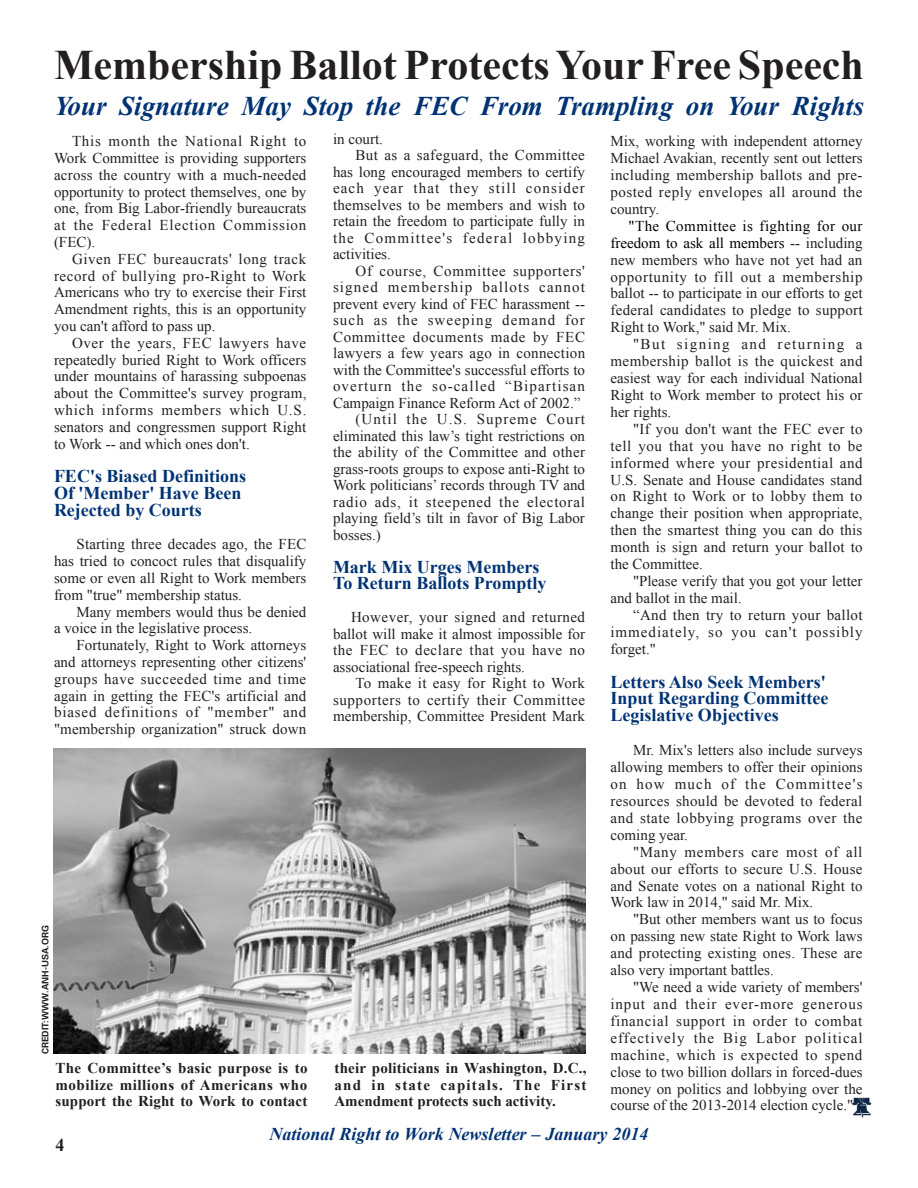
<style>
.page{position:relative;width:918px;height:1188px;background:#fff}
.page>*{position:absolute;margin:0;border:0;box-sizing:border-box;transform-origin:0 0}
.Head_2{font:700 42px "Times New Roman";color:#231f20}
.Head_2-2{font:italic 700 27px "Times New Roman";color:#013374}
.Body_Text{font:700 18px/17px "Times New Roman";color:#013374}
.t1{font:italic 700 18px "Times New Roman";color:#013374}
.t2{font:700 18px "Times New Roman";color:#231f20}
.Body_Text-2{font:15px/17px "Times New Roman";color:#231f20;text-align:justify}
.captions{font:700 15px/16.5px "Times New Roman";letter-spacing:.01em;color:#231f20;text-align:justify}
.photo_credit{font:700 9px "Univers LT Std";color:#231f20}
.s1{color:#000}
</style>
<div class="page">
<img style="left:852px;top:1097px;width:20px;height:21px">
<img style="left:54px;top:748px;width:531px;height:305px">
<p class="Head_2" style="left:54px;top:36px;width:811px">Membership Ballot Protects Your Free Speech</p>
<p class="Head_2-2" style="left:54px;top:87px;width:811px">Your Signature May Stop the FEC From Trampling on Your Rights</p>
<p class="Body_Text-2" style="left:54px;top:133px;width:254px;text-indent:18px">This month the National Right to Work Committee is providing supporters across the country with a much-needed opportunity to protect themselves, one by one, from Big Labor-friendly bureaucrats at the Federal Election Commission (FEC).</p>
<p class="Body_Text-2" style="left:54px;top:250px;width:254px;text-indent:18px">Given FEC bureaucrats' long track record of bullying pro-Right to Work Americans who try to exercise their First Amendment rights, this is an opportunity you can't afford to pass up.</p>
<p class="Body_Text-2" style="left:54px;top:334px;width:254px;text-indent:18px">Over the years, FEC lawyers have repeatedly buried Right to Work officers under mountains of harassing subpoenas about the Committee's survey program, which informs members which U.S. senators and congressmen support Right to Work -- and which ones don't.</p>
<p class="Body_Text" style="left:54px;top:467px;width:194px">FEC's Biased Definitions<br>Of 'Member' Have Been<br>Rejected by Courts</p>
<p class="Body_Text-2" style="left:54px;top:536px;width:254px;text-indent:22px">Starting three decades ago, the FEC has tried to concoct rules that disqualify some or even all Right to Work members from "true" membership status.</p>
<p class="Body_Text-2" style="left:54px;top:603px;width:254px;text-indent:22px">Many members would thus be denied a voice in the legislative process.</p>
<p class="Body_Text-2" style="left:54px;top:637px;width:254px;text-indent:22px">Fortunately, Right to Work attorneys and attorneys representing other citizens' groups have succeeded time and time again in getting the FEC's artificial and biased definitions of "member" and "membership organization" struck down</p>
<p class="Body_Text-2" style="left:333px;top:130px;width:51px">in court.</p>
<p class="Body_Text-2" style="left:333px;top:147px;width:254px;line-height:16.5px;text-indent:22px">But as a safeguard, the Committee has long encouraged members to certify each year that they still consider themselves to be members and wish to retain the freedom to participate fully in the Committee's federal lobbying activities.</p>
<p class="Body_Text-2" style="left:333px;top:262px;width:254px;line-height:16.5px;text-indent:22px">Of course, Committee supporters' signed membership ballots cannot prevent every kind of FEC harassment -- such as the sweeping demand for Committee documents made by FEC lawyers a few years ago in connection with the Committee's successful efforts to overturn the so-called “Bipartisan Campaign Finance Reform Act of 2002.”</p>
<p class="Body_Text-2" style="left:333px;top:411px;width:254px;line-height:16.5px;text-indent:22px">(Until the U.S. Supreme Court eliminated this law’s tight restrictions on the ability of the Committee and other grass-roots groups to expose anti-Right to Work politicians’ records through TV and radio ads, it steepened the electoral playing field’s tilt in favor of Big Labor bosses.)</p>
<p class="Body_Text" style="left:333px;top:558px;width:215px;line-height:16.5px">Mark Mix Urges Members<br>To Return Ballots Promptly</p>
<p class="Body_Text-2" style="left:333px;top:609px;width:254px;line-height:16.5px;text-indent:18px">However, your signed and returned ballot will make it almost impossible for the FEC to declare that you have no associational free-speech rights.</p>
<p class="Body_Text-2" style="left:333px;top:675px;width:254px;line-height:16.5px;text-indent:22px">To make it easy for Right to Work supporters to certify their Committee membership, Committee President Mark</p>
<p class="photo_credit" style="left:40px;top:1054px;width:130px;rotate:-90deg">CREDIT: WWW.ANH-USA.ORG</p>
<p class="captions" style="left:56px;top:1060px;width:254px">The Committee’s basic purpose is to mobilize millions of Americans who support the Right to Work to contact</p>
<p class="captions" style="left:335px;top:1060px;width:254px">their politicians in Washington, D.C., and in state capitals. The First Amendment protects such activity.</p>
<p class="Body_Text-2" style="left:610px;top:132px;width:254px">Mix, working with independent attorney Michael Avakian, recently sent out letters including membership ballots and pre&shy;posted reply envelopes all around the country.</p>
<p class="Body_Text-2" style="left:610px;top:217px;width:254px;text-indent:18px"><span class="s1">"The Committee is fighting for our freedom to ask all members</span> -- including new members who have not yet had an opportunity to fill out a membership ballot -- to participate in our efforts to get federal candidates to pledge to support Right to Work," said Mr. Mix.</p>
<p class="Body_Text-2" style="left:610px;top:335px;width:254px;text-indent:22px">"But signing and returning a membership ballot is the quickest and easiest way for each individual National Right to Work member to protect his or her rights.</p>
<p class="Body_Text-2" style="left:610px;top:420px;width:254px;text-indent:22px">"If you don't want the FEC ever to tell you that you have no right to be informed where your presidential and U.S. Senate and House candidates stand on Right to Work or to lobby them to change their position when appropriate, then the smartest thing you can do this month is sign and return your ballot to the Committee.</p>
<p class="Body_Text-2" style="left:610px;top:572px;width:254px;text-indent:22px">"Please verify that you got your letter and ballot in the mail.</p>
<p class="Body_Text-2" style="left:610px;top:606px;width:254px;text-indent:22px">“And then try to return your ballot immediately, so you can't possibly forget."</p>
<p class="Body_Text" style="left:610px;top:673px;width:219px">Letters Also Seek Members'<br>Input Regarding Committee<br>Legislative Objectives</p>
<p class="Body_Text-2" style="left:610px;top:741px;width:254px;text-indent:22px">Mr. Mix's letters also include surveys allowing members to offer their opinions on how much of the Committee's resources should be devoted to federal and state lobbying programs over the coming year.</p>
<p class="Body_Text-2" style="left:610px;top:843px;width:254px;text-indent:22px">"Many members care most of all about our efforts to secure U.S. House and Senate votes on a national Right to Work law in 2014," said Mr. Mix.</p>
<p class="Body_Text-2" style="left:610px;top:911px;width:254px;text-indent:22px">"But other members want us to focus on passing new state Right to Work laws and protecting existing ones. These are also very important battles.</p>
<p class="Body_Text-2" style="left:610px;top:978px;width:254px;text-indent:22px">"We need a wide variety of members' input and their ever-more generous financial support in order to combat effectively the Big Labor political machine, which is expected to spend close to two billion dollars in forced-dues money on politics and lobbying over the course of the 2013-2014 election cycle."</p>
<p class="t2" style="left:56px;top:1133px;width:10px">4</p>
<p class="t1" style="left:269px;top:1121px;width:381px">National Right to Work Newsletter – January 2014</p>
</div>
